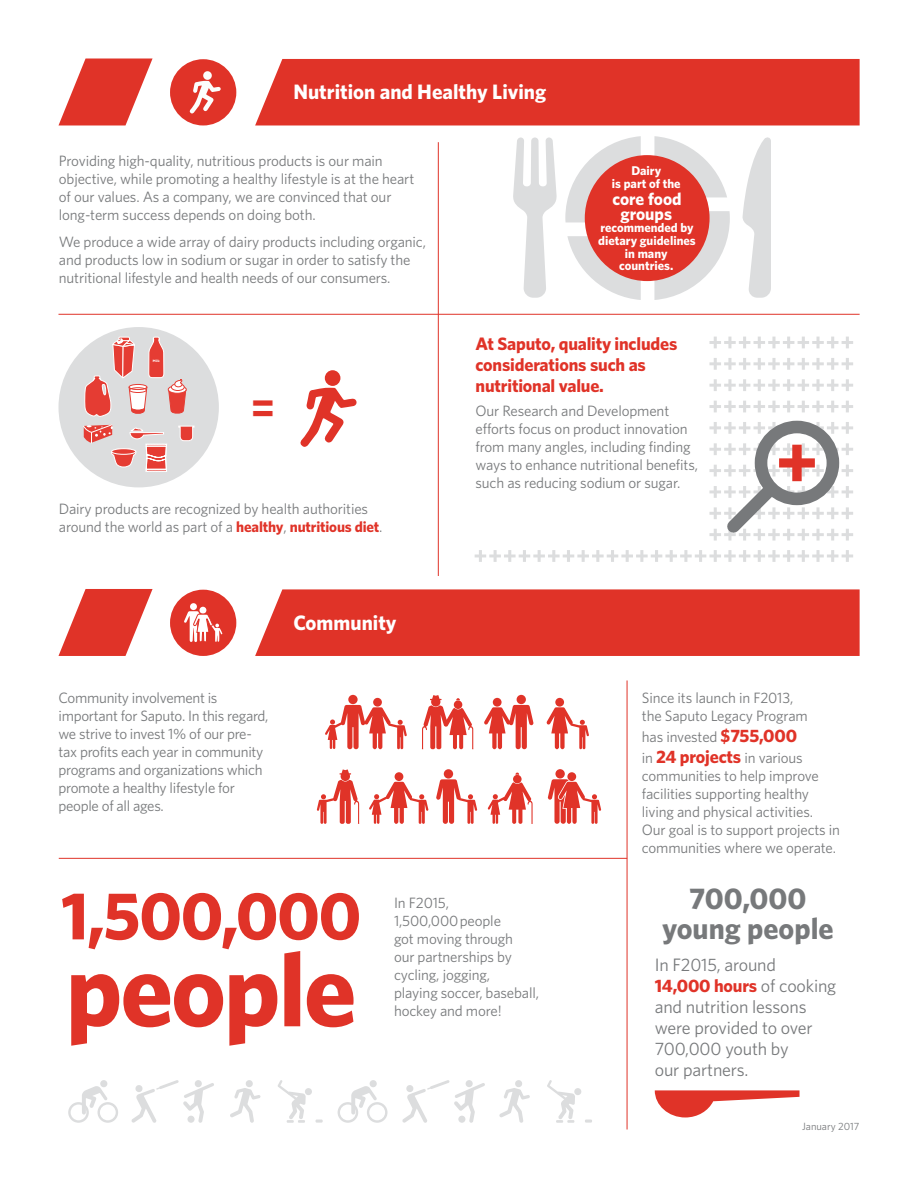
<style>
.page{position:relative;width:918px;height:1188px;background:#fff}
.page>*{position:absolute;margin:0;border:0;box-sizing:border-box;transform-origin:0 0}
.t1{font:700 104.25px "Whitney";letter-spacing:-.02em;color:#e03328}
.t2{font:700 67.5px "Whitney";letter-spacing:-.02em;color:#e03328}
.t3{font:700 43.5px "Whitney";color:#e03328}
.t4{font:700 30px/30px "Whitney";color:#77797b;text-align:center}
.t5{font:700 20.85px "Whitney";color:#fff}
.t6{font:18px/21px "Whitney";letter-spacing:-.01em;color:#77797b}
.t7{font:700 18px/21px "Whitney";letter-spacing:-.01em;color:#e03328}
.t8{font:700 17.4px/14.9px "Whitney";color:#fff;text-align:center}
.t9{font:15px/18px "Whitney";letter-spacing:-.01em;color:#77797b}
.t10{font:700 12.75px/12.8px "Whitney";color:#fff;text-align:center}
.t11{font:10.5px "Whitney";color:#77797b}
.t12{font:700 3.45px "Humanist 521 BT";color:#fff}
.s1{font-weight:700;color:#e03328}
.s2{font-weight:700;font-size:18px;color:#e03328}
</style>
<div class="page">
<svg style="left:709px;top:422px;width:144px;height:12px"></svg>
<svg style="left:709px;top:401px;width:144px;height:11px"></svg>
<svg style="left:709px;top:379px;width:144px;height:12px"></svg>
<svg style="left:709px;top:358px;width:144px;height:12px"></svg>
<svg style="left:709px;top:337px;width:144px;height:11px"></svg>
<div style="left:58px;top:327px;width:161px;height:160px;background:#dcddde;border-radius:50%"></div>
<hr style="left:58px;top:314px;width:802px;height:1px;background:#e03328">
<hr style="left:438px;top:142px;width:1px;height:434px;background:#e03328">
<svg style="left:513px;top:136px;width:258px;height:164px"></svg>
<div style="left:585px;top:155px;width:125px;height:126px;background:#e03328;border-radius:50%"></div>
<svg style="left:83px;top:337px;width:111px;height:136px"></svg>
<div style="left:755px;top:421px;width:84px;height:84px;border:13px solid #77797b;border-radius:50%"></div>
<svg style="left:709px;top:443px;width:144px;height:98px"></svg>
<svg style="left:475px;top:550px;width:378px;height:12px"></svg>
<hr style="left:59px;top:858px;width:568px;height:1px;background:#e03328">
<hr style="left:627px;top:680px;width:1px;height:450px;background:#e03328">
<svg style="left:655px;top:1090px;width:145px;height:27px"></svg>
<div style="left:255px;top:59px;width:605px;height:66px;background:#e03328"></div>
<div style="left:170px;top:59px;width:66px;height:66px;background:#e03328;border-radius:50%"></div>
<div style="left:176px;top:64px;width:52px;height:53px;border:7px solid #e03328;border-radius:50%"></div>
<svg style="left:189px;top:81px;width:32px;height:33px"></svg>
<div style="left:203px;top:71px;width:9px;height:9px;background:#fcfdfc;border-radius:50%"></div>
<svg style="left:59px;top:58px;width:94px;height:67px"></svg>
<div style="left:255px;top:589px;width:605px;height:67px;background:#e03328"></div>
<div style="left:170px;top:590px;width:66px;height:66px;background:#e03328;border-radius:50%"></div>
<div style="left:199px;top:607px;width:7px;height:7px;background:#fff;border-radius:50%"></div>
<div style="left:190px;top:603px;width:7px;height:7px;background:#fff;border-radius:50%"></div>
<svg style="left:184px;top:611px;width:38px;height:45px"></svg>
<svg style="left:58px;top:589px;width:95px;height:67px"></svg>
<svg style="left:300px;top:388px;width:57px;height:59px"></svg>
<div style="left:325px;top:370px;width:15px;height:16px;background:#e03328;border-radius:50%"></div>
<svg style="left:316px;top:1120px;width:7px;height:3px"></svg>
<svg style="left:278px;top:1080px;width:28px;height:43px"></svg>
<div style="left:305px;top:1088px;width:7px;height:7px;background:#dcddde;border-radius:50%"></div>
<svg style="left:585px;top:1120px;width:7px;height:3px"></svg>
<svg style="left:547px;top:1080px;width:28px;height:43px"></svg>
<div style="left:574px;top:1088px;width:7px;height:7px;background:#dcddde;border-radius:50%"></div>
<svg style="left:131px;top:1080px;width:83px;height:43px"></svg>
<svg style="left:402px;top:1080px;width:83px;height:43px"></svg>
<div style="left:100px;top:1080px;width:8px;height:7px;background:#dcddde;border-radius:50%"></div>
<svg style="left:68px;top:1086px;width:50px;height:37px"></svg>
<div style="left:369px;top:1080px;width:8px;height:7px;background:#dcddde;border-radius:50%"></div>
<svg style="left:338px;top:1086px;width:50px;height:37px"></svg>
<svg style="left:230px;top:1080px;width:31px;height:43px"></svg>
<svg style="left:499px;top:1080px;width:31px;height:43px"></svg>
<svg style="left:422px;top:695px;width:51px;height:54px"></svg>
<div style="left:373px;top:698px;width:9px;height:9px;background:#e03328;border-radius:50%"></div>
<svg style="left:325px;top:705px;width:82px;height:44px"></svg>
<div style="left:348px;top:695px;width:10px;height:9px;background:#e03328;border-radius:50%"></div>
<div style="left:555px;top:698px;width:9px;height:9px;background:#e03328;border-radius:50%"></div>
<svg style="left:546px;top:707px;width:43px;height:42px"></svg>
<div style="left:517px;top:695px;width:9px;height:9px;background:#e03328;border-radius:50%"></div>
<svg style="left:484px;top:705px;width:50px;height:44px"></svg>
<div style="left:493px;top:698px;width:9px;height:9px;background:#e03328;border-radius:50%"></div>
<div style="left:395px;top:772px;width:8px;height:9px;background:#e03328;border-radius:50%"></div>
<svg style="left:369px;top:782px;width:59px;height:42px"></svg>
<div style="left:444px;top:769px;width:9px;height:10px;background:#e03328;border-radius:50%"></div>
<svg style="left:436px;top:779px;width:41px;height:45px"></svg>
<svg style="left:317px;top:769px;width:42px;height:55px"></svg>
<div style="left:513px;top:775px;width:9px;height:8px;background:#e03328;border-radius:50%"></div>
<svg style="left:488px;top:782px;width:45px;height:42px"></svg>
<svg style="left:555px;top:769px;width:10px;height:10px"></svg>
<div style="left:567px;top:772px;width:9px;height:9px;background:#e03328;border-radius:50%"></div>
<svg style="left:548px;top:779px;width:53px;height:45px"></svg>
<h3 class="t5" style="left:293px;top:79px;width:254px">Nutrition and Healthy Living</h3>
<p class="t9" style="left:59px;top:151px;width:357px">Providing high-quality, nutritious products is our main objective, while promoting a healthy lifestyle is at the heart of our values. As a company, we are convinced that our long-term success depends on doing both.</p>
<p class="t9" style="left:59px;top:232px;width:369px">We produce a wide array of dairy products including organic, and products low in sodium or sugar in order to satisfy the nutritional lifestyle and health needs of our consumers.</p>
<p class="t10" style="left:612px;top:164px;width:70px">Dairy<br>is part of the</p>
<p class="t8" style="left:612px;top:191px;width:71px">core food groups</p>
<p class="t10" style="left:598px;top:221px;width:99px">recommended by dietary guidelines in many countries.</p>
<p class="t12" style="left:153px;top:359px;width:8px">Milk</p>
<h3 class="t3" style="left:250px;top:381px;width:27px">=</h3>
<p class="t9" style="left:59px;top:499px;width:325px">Dairy products are recognized by health authorities around the world as part of a <span class="s1">healthy</span>, <span class="s1">nutritious diet</span>.</p>
<h3 class="t5" style="left:293px;top:610px;width:104px">Community</h3>
<p class="t7" style="left:476px;top:332px;width:203px">At Saputo, quality includes considerations such as nutritional value.</p>
<p class="t9" style="left:476px;top:401px;width:224px">Our Research and Development efforts focus on product innovation from many angles, including finding ways to enhance nutritional benefits, such as reducing sodium or sugar.</p>
<p class="t9" style="left:58px;top:689px;width:212px">Community involvement is important for Saputo. In this regard, we strive to invest 1% of our pre&shy;tax profits each year in community programs and organizations which promote a healthy lifestyle for people of all ages.</p>
<p class="t9" style="left:642px;top:689px;width:167px">Since its launch in F2013, the Saputo Legacy Program</p>
<p class="t9" style="left:642px;top:726px;width:162px;line-height:21px">has invested <span class="s2">$755,000 </span>in <span class="s2">24 projects</span> in various</p>
<p class="t9" style="left:642px;top:767px;width:200px">communities to help improve facilities supporting healthy living and physical activities.<br>Our goal is to support projects in communities where we operate.</p>
<h3 class="t4" style="left:662px;top:883px;width:173px">700,000 young people</h3>
<p class="t6" style="left:655px;top:954px;width:183px">In F2015, around<br><span class="s1">14,000 hours</span> of cooking and nutrition lessons were provided to over<br>700,000 youth by<br>our partners.</p>
<h2 class="t2" style="left:61px;top:875px;width:302px">1,500,000</h2>
<h1 class="t1" style="left:66px;top:927px;width:292px">people</h1>
<p class="t9" style="left:394px;top:894px;width:147px">In F2015,<br>1,500,000 people<br>got moving through<br>our partnerships by cycling, jogging,<br>playing soccer, baseball, hockey and more!</p>
<p class="t11" style="left:802px;top:1120px;width:59px">January 2017</p>
</div>
